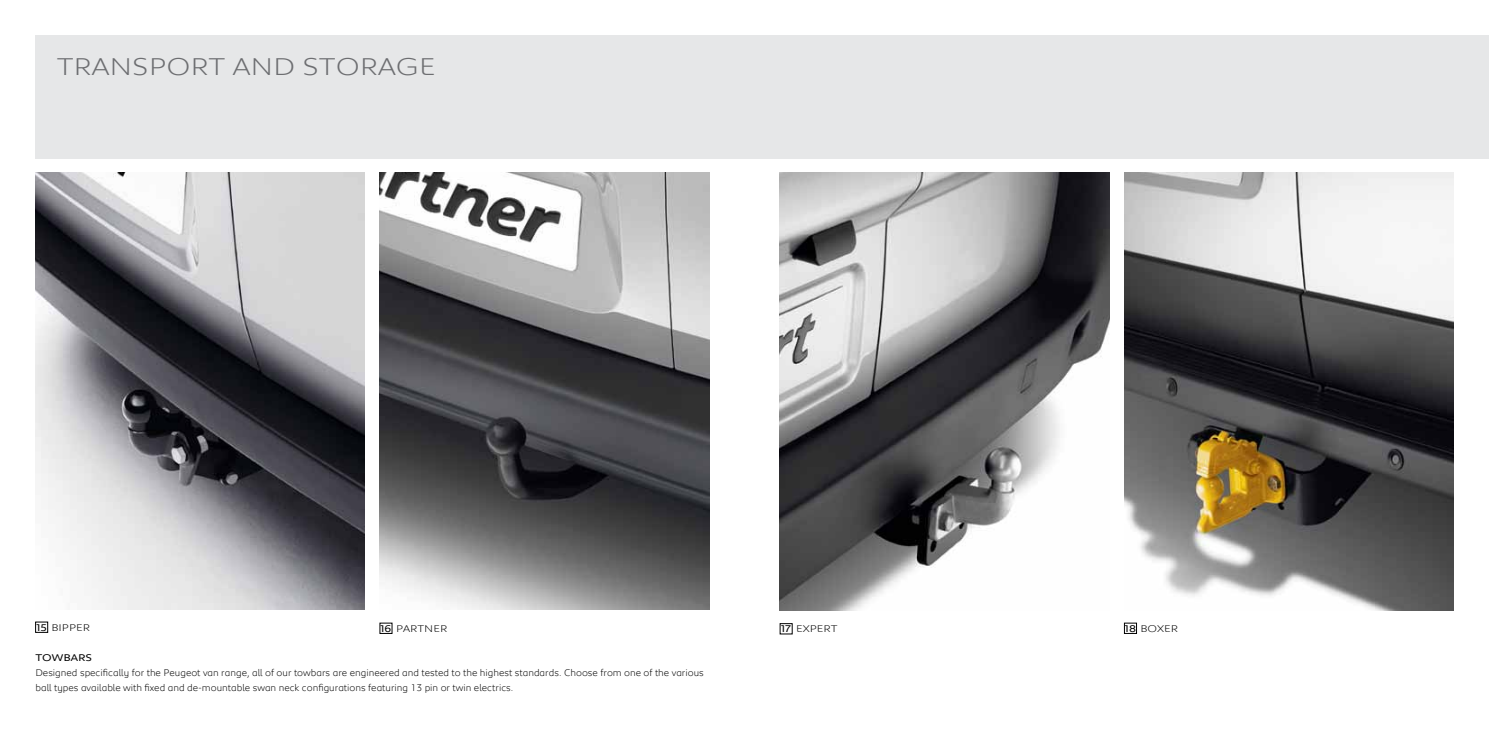
<style>
.page{position:relative;width:1489px;height:745px;background:#fff}
.page>*{position:absolute;margin:0;border:0;box-sizing:border-box;transform-origin:0 0}
.t1{font:300 25px "Peugeot Expanded";color:#6d6e71}
.t2{font:300 10px/15px "Peugeot";color:#000}
.t3{font:300 10px "Peugeot Expanded";color:#000}
.t4{font:10px "Peugeot Expanded";color:#000}
.s1{font-weight:400}
</style>
<div class="page">
<div style="left:35px;top:35px;width:1453px;height:124px;background:#e6e7e8"></div>
<img style="left:35px;top:172px;width:330px;height:437px">
<img style="left:380px;top:172px;width:329px;height:437px">
<img style="left:780px;top:172px;width:329px;height:437px">
<img style="left:1124px;top:172px;width:329px;height:437px">
<div style="left:780px;top:623px;width:12px;height:10px;border:1px solid #000"></div>
<div style="left:35px;top:621px;width:13px;height:11px;border:1px solid #000"></div>
<h1 class="t1" style="left:57px;top:49px;width:380px">TRANSPORT AND STORAGE</h1>
<p class="t3" style="left:36px;top:620px;width:30px"><span class="s1">15</span> BIPPER</p>
<p class="t3" style="left:380px;top:621px;width:68px"><span class="s1">16</span> PARTNER</p>
<p class="t3" style="left:781px;top:621px;width:37px"><span class="s1">17</span> EXPERT</p>
<p class="t3" style="left:1124px;top:621px;width:55px"><span class="s1">18</span> BOXER</p>
<p class="t4" style="left:35px;top:650px;width:58px">TOWBARS</p>
<p class="t2" style="left:35px;top:663px;width:670px">Designed specifically for the Peugeot van range, all of our towbars are engineered and tested to the highest standards. Choose from one of the various ball types available with fixed and de-mountable swan neck configurations featuring 13 pin or twin electrics.</p>
</div>
